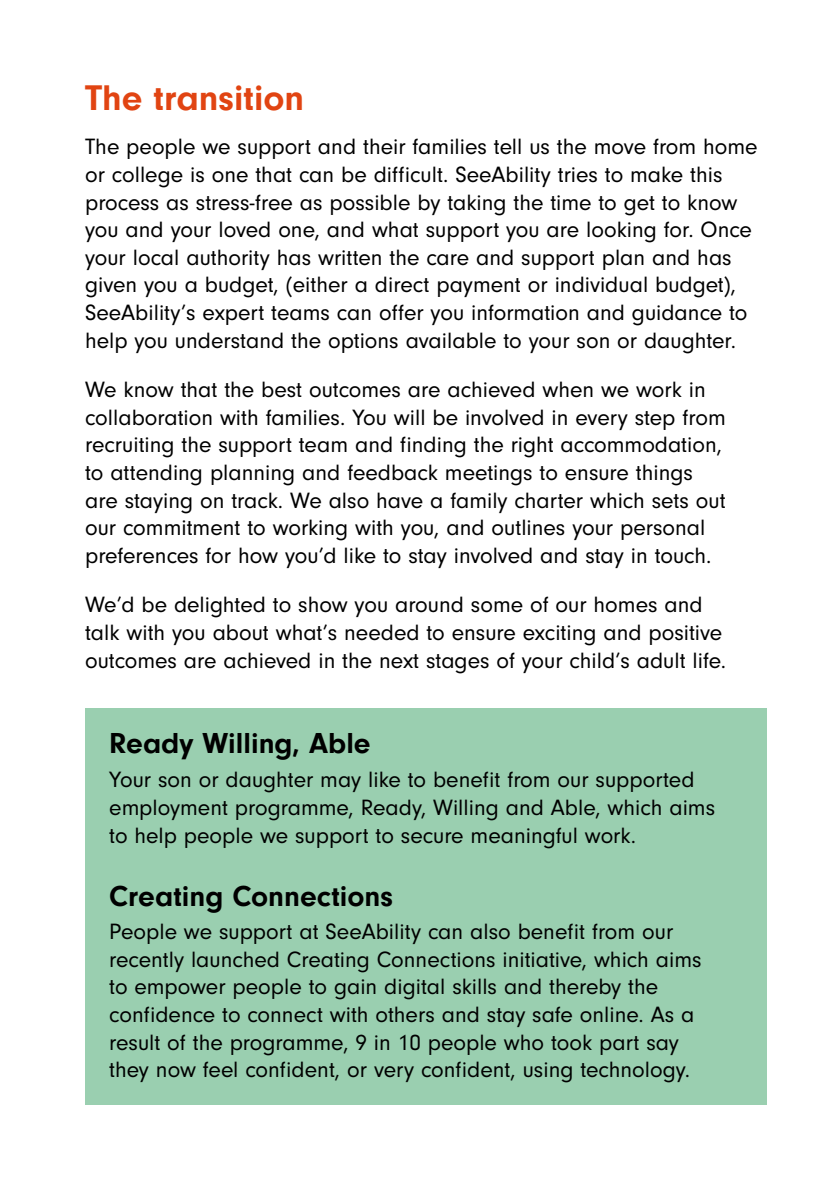
<style>
.page{position:relative;width:840px;height:1191px;background:#fff}
.page>*{position:absolute;margin:0;border:0;box-sizing:border-box;transform-origin:0 0}
.t1{font:700 37px "Neuzeit Gro";color:#e14412}
.t2{font:700 30px "Neuzeit Gro";color:#000}
.t3{font:23px/27.6px "Neuzeit Gro";color:#000}
</style>
<div class="page">
<div style="left:85px;top:708px;width:680px;height:397px;background:#9acfb0"></div>
<h1 class="t1" style="left:85px;top:77px;width:220px">The transition</h1>
<p class="t3" style="left:85px;top:133px;width:673px">The people we support and their families tell us the move from home or college is one that can be difficult. SeeAbility tries to make this process as stress-free as possible by taking the time to get to know you and your loved one, and what support you are looking for. Once your local authority has written the care and support plan and has given you a budget, (either a direct payment or individual budget), SeeAbility’s expert teams can offer you information and guidance to help you understand the options available to your son or daughter.</p>
<p class="t3" style="left:85px;top:376px;width:641px">We know that the best outcomes are achieved when we work in collaboration with families. You will be involved in every step from recruiting the support team and finding the right accommodation, to attending planning and feedback meetings to ensure things are staying on track. We also have a family charter which sets out our commitment to working with you, and outlines your personal preferences for how you’d like to stay involved and stay in touch.</p>
<p class="t3" style="left:85px;top:591px;width:642px">We’d be delighted to show you around some of our homes and talk with you about what’s needed to ensure exciting and positive outcomes are achieved in the next stages of your child’s adult life.</p>
<h2 class="t2" style="left:109px;top:726px;width:263px">Ready Willing, Able</h2>
<p class="t3" style="left:109px;top:766px;width:607px">Your son or daughter may like to benefit from our supported employment programme, Ready, Willing and Able, which aims to help people we support to secure meaningful work.</p>
<h2 class="t2" style="left:109px;top:879px;width:285px">Creating Connections</h2>
<p class="t3" style="left:109px;top:918px;width:593px">People we support at SeeAbility can also benefit from our recently launched Creating Connections initiative, which aims to empower people to gain digital skills and thereby the confidence to connect with others and stay safe online. As a result of the programme, 9 in 10 people who took part say they now feel confident, or very confident, using technology.</p>
</div>
